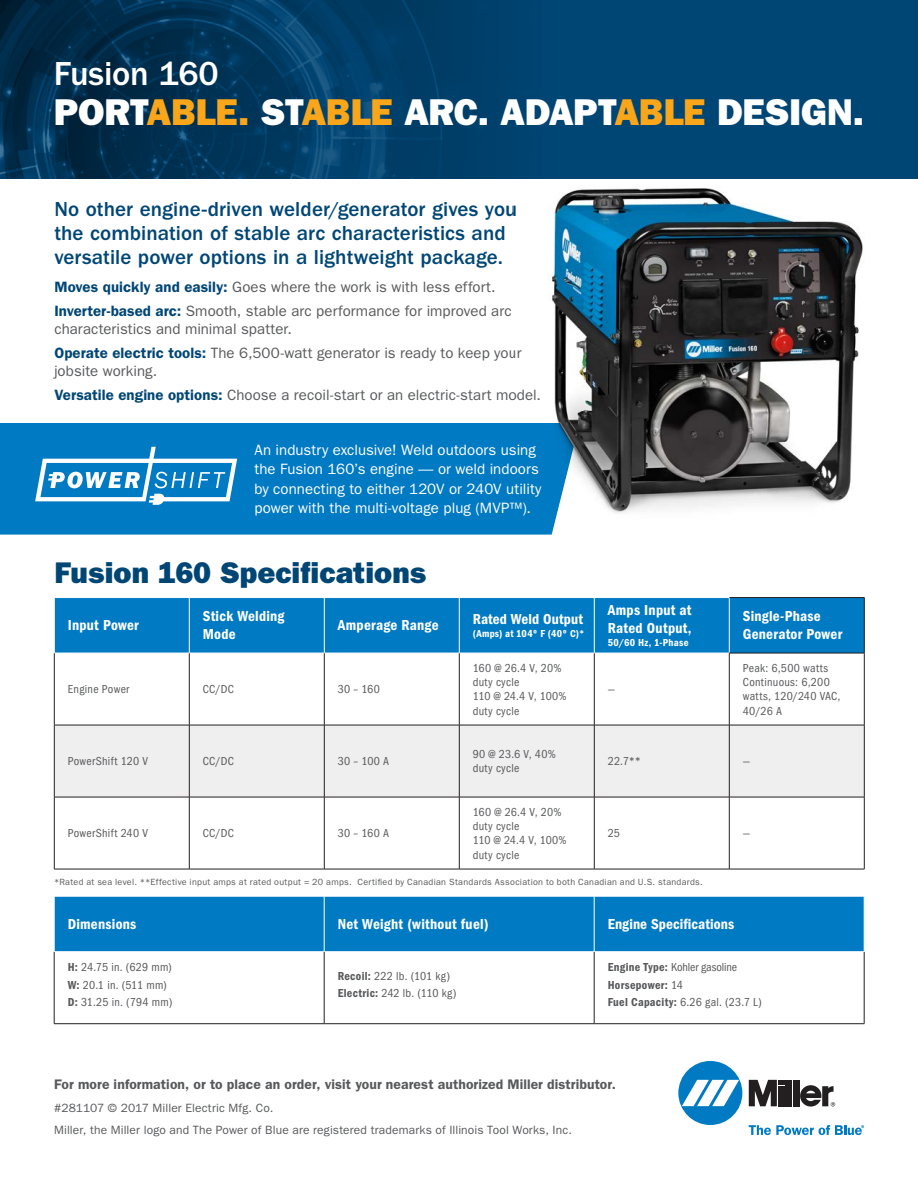
<style>
.page{position:relative;width:918px;height:1188px;background:#fff}
.page>*{position:absolute;margin:0;border:0;box-sizing:border-box;transform-origin:0 0}
.t1{font:37.5px "ITC Franklin Gothic Std Hvy";letter-spacing:-.01em;color:#fff}
.t2{font:500 34.5px "ITC Franklin Gothic Std";letter-spacing:-.01em;color:#fff}
.t3{font:30px "ITC Franklin Gothic Std Hvy";color:#004675}
.t4{font:500 21px/24px "ITC Franklin Gothic Std";letter-spacing:.005em;color:#004675}
.t5{font:15px/24px "ITC Franklin Gothic Std";letter-spacing:.005em;color:#58595b}
.t6{font:15px/18px "ITC Franklin Gothic Std Dm Cd";letter-spacing:.015em;color:#fff}
.t7{font:15px/19.5px "ITC Franklin Gothic Std";letter-spacing:.005em;color:#fff}
.t8{font:600 13.8px "ITC Franklin Gothic Std";letter-spacing:.01em;color:#58595b}
.t9{font:condensed 12px/14.4px "ITC Franklin Gothic Std";letter-spacing:.02em;color:#58595b}
.t10{font:12px/22.5px "ITC Franklin Gothic Std";letter-spacing:.01em;color:#58595b}
.t11{font:condensed 12px "ITC Franklin Gothic Std";letter-spacing:-.005em;color:#58595b}
.t12{font:12px "ITC Franklin Gothic Std Dm Cd";letter-spacing:.025em;color:#58595b}
.t13{font:10.5px "ITC Franklin Gothic Std Dm Cd";letter-spacing:.025em;color:#fff}
.t14{font:9px "ITC Franklin Gothic Std";letter-spacing:.03em;color:#58595b}
.s1{color:#faa61a}
.s2{font-weight:600;color:#004675}
.s3{font-family:"ITC Franklin Gothic Std Dm Cd";font-stretch:normal}
.s4{font-family:"ITC Franklin Gothic Std";font-stretch:condensed}
</style>
<div class="page">
<div style="left:0;top:423px;width:514px;height:112px;background:#007ac2"></div>
<div style="left:0;top:0;width:918px;height:178px;background:#004675"></div>
<img style="left:0;top:0;width:485px;height:178px">
<div style="left:55px;top:598px;width:809px;height:55px;background:#007ac2"></div>
<div style="left:55px;top:726px;width:809px;height:71px;background:#efeff0"></div>
<hr style="left:189px;top:598px;width:1px;height:55px;background:#fff">
<hr style="left:324px;top:598px;width:1px;height:55px;background:#fff">
<hr style="left:459px;top:598px;width:1px;height:55px;background:#fff">
<hr style="left:594px;top:598px;width:1px;height:55px;background:#fff">
<hr style="left:729px;top:598px;width:1px;height:55px;background:#fff">
<hr style="left:729px;top:597px;width:135px;height:1px;background:#231f20">
<hr style="left:864px;top:598px;width:1px;height:55px;background:#231f20">
<hr style="left:54px;top:653px;width:1px;height:72px;background:#231f20">
<hr style="left:189px;top:653px;width:1px;height:72px;background:#231f20">
<hr style="left:324px;top:653px;width:1px;height:72px;background:#231f20">
<hr style="left:459px;top:653px;width:1px;height:72px;background:#231f20">
<hr style="left:594px;top:653px;width:1px;height:72px;background:#231f20">
<hr style="left:729px;top:653px;width:1px;height:72px;background:#231f20">
<hr style="left:729px;top:653px;width:135px;height:1px;background:#231f20">
<hr style="left:864px;top:653px;width:1px;height:72px;background:#231f20">
<hr style="left:54px;top:725px;width:1px;height:72px;background:#231f20">
<hr style="left:54px;top:725px;width:135px;height:1px;background:#231f20">
<hr style="left:189px;top:725px;width:135px;height:1px;background:#231f20">
<hr style="left:324px;top:725px;width:135px;height:1px;background:#231f20">
<hr style="left:459px;top:725px;width:135px;height:1px;background:#231f20">
<hr style="left:594px;top:725px;width:135px;height:1px;background:#231f20">
<hr style="left:729px;top:725px;width:135px;height:1px;background:#231f20">
<hr style="left:189px;top:725px;width:1px;height:72px;background:#231f20">
<hr style="left:324px;top:725px;width:1px;height:72px;background:#231f20">
<hr style="left:459px;top:725px;width:1px;height:72px;background:#231f20">
<hr style="left:594px;top:725px;width:1px;height:72px;background:#231f20">
<hr style="left:729px;top:725px;width:1px;height:72px;background:#231f20">
<hr style="left:864px;top:725px;width:1px;height:72px;background:#231f20">
<hr style="left:54px;top:797px;width:1px;height:72px;background:#231f20">
<hr style="left:54px;top:797px;width:135px;height:1px;background:#231f20">
<hr style="left:189px;top:797px;width:135px;height:1px;background:#231f20">
<hr style="left:324px;top:797px;width:135px;height:1px;background:#231f20">
<hr style="left:459px;top:797px;width:135px;height:1px;background:#231f20">
<hr style="left:594px;top:797px;width:135px;height:1px;background:#231f20">
<hr style="left:729px;top:797px;width:135px;height:1px;background:#231f20">
<hr style="left:189px;top:797px;width:1px;height:72px;background:#231f20">
<hr style="left:324px;top:797px;width:1px;height:72px;background:#231f20">
<hr style="left:459px;top:797px;width:1px;height:72px;background:#231f20">
<hr style="left:594px;top:797px;width:1px;height:72px;background:#231f20">
<hr style="left:729px;top:797px;width:1px;height:72px;background:#231f20">
<hr style="left:864px;top:797px;width:1px;height:72px;background:#231f20">
<hr style="left:54px;top:869px;width:135px;height:1px;background:#231f20">
<hr style="left:189px;top:869px;width:135px;height:1px;background:#231f20">
<hr style="left:324px;top:869px;width:135px;height:1px;background:#231f20">
<hr style="left:459px;top:869px;width:135px;height:1px;background:#231f20">
<hr style="left:594px;top:869px;width:135px;height:1px;background:#231f20">
<hr style="left:729px;top:869px;width:135px;height:1px;background:#231f20">
<div style="left:55px;top:897px;width:809px;height:54px;background:#007ac2"></div>
<hr style="left:324px;top:896px;width:1px;height:56px;background:#fff">
<hr style="left:594px;top:896px;width:1px;height:56px;background:#fff">
<hr style="left:54px;top:952px;width:1px;height:72px;background:#231f20">
<hr style="left:54px;top:1023px;width:270px;height:1px;background:#231f20">
<hr style="left:324px;top:952px;width:1px;height:72px;background:#231f20">
<hr style="left:594px;top:952px;width:1px;height:72px;background:#231f20">
<hr style="left:864px;top:952px;width:1px;height:72px;background:#231f20">
<hr style="left:324px;top:1023px;width:270px;height:1px;background:#231f20">
<hr style="left:594px;top:1023px;width:270px;height:1px;background:#231f20">
<div style="left:678px;top:1061px;width:64px;height:64px;background:#007ac2;border-radius:50%"></div>
<svg style="left:682px;top:1080px;width:57px;height:26px"></svg>
<div style="left:786px;top:1080px;width:6px;height:26px;background:#231f20"></div>
<div style="left:793px;top:1080px;width:7px;height:26px;background:#231f20"></div>
<svg style="left:749px;top:1080px;width:35px;height:26px"></svg>
<svg style="left:800px;top:1085px;width:35px;height:22px"></svg>
<svg style="left:749px;top:1125px;width:115px;height:10px"></svg>
<img style="left:514px;top:178px;width:380px;height:357px">
<img style="left:553px;top:188px;width:309px;height:322px">
<svg style="left:35px;top:447px;width:202px;height:58px"></svg>
<h2 class="t2" style="left:54px;top:55px;width:166px">Fusion 160</h2>
<h1 class="t1" style="left:54px;top:90px;width:812px">PORT<span class="s1">ABLE.</span> ST<span class="s1">ABLE</span> ARC. ADAPT<span class="s1">ABLE</span> DESIGN.</h1>
<h3 class="t4" style="left:54px;top:197px;width:464px">No other engine-driven welder/generator gives you the combination of stable arc characteristics and versatile power options in a lightweight package.</h3>
<p class="t5" style="left:54px;top:275px;width:459px"><span class="s2">Moves quickly and easily:</span> Goes where the work is with less effort.<br><span class="s2">Inverter-based arc:</span> Smooth, stable arc performance for improved arc</p>
<p class="t5" style="left:54px;top:317px;width:469px">characteristics and minimal spatter.<br><span class="s2">Operate electric tools:</span> The 6,500-watt generator is ready to keep your</p>
<p class="t5" style="left:54px;top:359px;width:488px">jobsite working.<br><span class="s2">Versatile engine options:</span> Choose a recoil-start or an electric-start model.</p>
<p class="t7" style="left:254px;top:440px;width:289px">An industry exclusive! Weld outdoors using the Fusion 160’s engine — or weld indoors by connecting to either 120V or 240V utility power with the multi-voltage plug (MVP™).</p>
<h3 class="t3" style="left:54px;top:555px;width:373px">Fusion 160 Specifications</h3>
<p class="t6" style="left:68px;top:617px;width:73px">Input Power</p>
<p class="t6" style="left:203px;top:608px;width:83px">Stick Welding<br>Mode</p>
<p class="t6" style="left:338px;top:617px;width:102px">Amperage Range</p>
<p class="t9" style="left:68px;top:682px;width:63px">Engine Power</p>
<p class="t9" style="left:203px;top:682px;width:33px">CC/DC</p>
<p class="t9" style="left:338px;top:682px;width:44px">30 – 160</p>
<p class="t6" style="left:473px;top:610px;width:112px">Rated Weld Output</p>
<p class="t13" style="left:473px;top:627px;width:113px">(Amps) at 104º F (40º C)*</p>
<p class="t9" style="left:473px;top:661px;width:95px">160 @ 26.4 V, 20% duty cycle<br>110 @ 24.4 V, 100% duty cycle</p>
<p class="t6" style="left:608px;top:601px;width:85px">Amps Input at<br>Rated Output,</p>
<p class="t13" style="left:608px;top:636px;width:82px">50/60 Hz, 1-Phase</p>
<p class="t9" style="left:608px;top:682px;width:9px">—</p>
<p class="t6" style="left:743px;top:608px;width:101px">Single-Phase<br>Generator Power</p>
<p class="t9" style="left:743px;top:661px;width:99px">Peak: 6,500 watts<br>Continuous: 6,200 watts, 120/240 VAC,<br>40/26 A</p>
<p class="t9" style="left:68px;top:754px;width:82px">PowerShift 120 V</p>
<p class="t9" style="left:203px;top:754px;width:33px">CC/DC</p>
<p class="t9" style="left:338px;top:754px;width:53px">30 – 100 A</p>
<p class="t9" style="left:473px;top:747px;width:85px">90 @ 23.6 V, 40% duty cycle</p>
<p class="t9" style="left:608px;top:754px;width:35px">22.7**</p>
<p class="t9" style="left:743px;top:754px;width:9px">—</p>
<p class="t9" style="left:68px;top:826px;width:82px">PowerShift 240 V</p>
<p class="t9" style="left:203px;top:826px;width:33px">CC/DC</p>
<p class="t9" style="left:338px;top:826px;width:53px">30 – 160 A</p>
<p class="t9" style="left:473px;top:805px;width:95px">160 @ 26.4 V, 20% duty cycle<br>110 @ 24.4 V, 100% duty cycle</p>
<p class="t9" style="left:608px;top:826px;width:14px">25</p>
<p class="t9" style="left:743px;top:826px;width:9px">—</p>
<p class="t14" style="left:54px;top:877px;width:650px">*Rated at sea level. **Effective input amps at rated output = 20 amps. Certified by Canadian Standards Association to both Canadian and U.S. standards.</p>
<p class="t6" style="left:68px;top:915px;width:70px">Dimensions</p>
<p class="t6" style="left:338px;top:915px;width:153px">Net Weight (without fuel)</p>
<p class="t6" style="left:608px;top:915px;width:128px">Engine Specifications</p>
<p class="t9" style="left:68px;top:959px;width:106px;line-height:17.4px"><span class="s3">H:</span> 24.75 in. (629 mm)<br><span class="s3">W:</span> 20.1 in. (511 mm)<br><span class="s3">D:</span> 31.25 in. (794 mm)</p>
<p class="t9" style="left:338px;top:967px;width:120px;line-height:17.4px"><span class="s3">Recoil:</span> 222 lb. (101 kg)<br><span class="s3">Electric:</span> 242 lb. (110 kg)</p>
<p class="t11" style="left:608px;top:960px;width:131px"><span class="s3">Engine Type:</span> Kohler gasoline</p>
<p class="t12" style="left:608px;top:978px;width:77px">Horsepower: <span class="s4">14</span></p>
<p class="t9" style="left:608px;top:995px;width:156px"><span class="s3">Fuel Capacity:</span> 6.26 gal. (23.7 L)</p>
<p class="t8" style="left:54px;top:1076px;width:563px">For more information, or to place an order, visit your nearest authorized Miller distributor.</p>
<p class="t10" style="left:54px;top:1096px;width:519px">#281107 © 2017 Miller Electric Mfg. Co.<br>Miller, the Miller logo and The Power of Blue are registered trademarks of Illinois Tool Works, Inc.</p>
</div>
